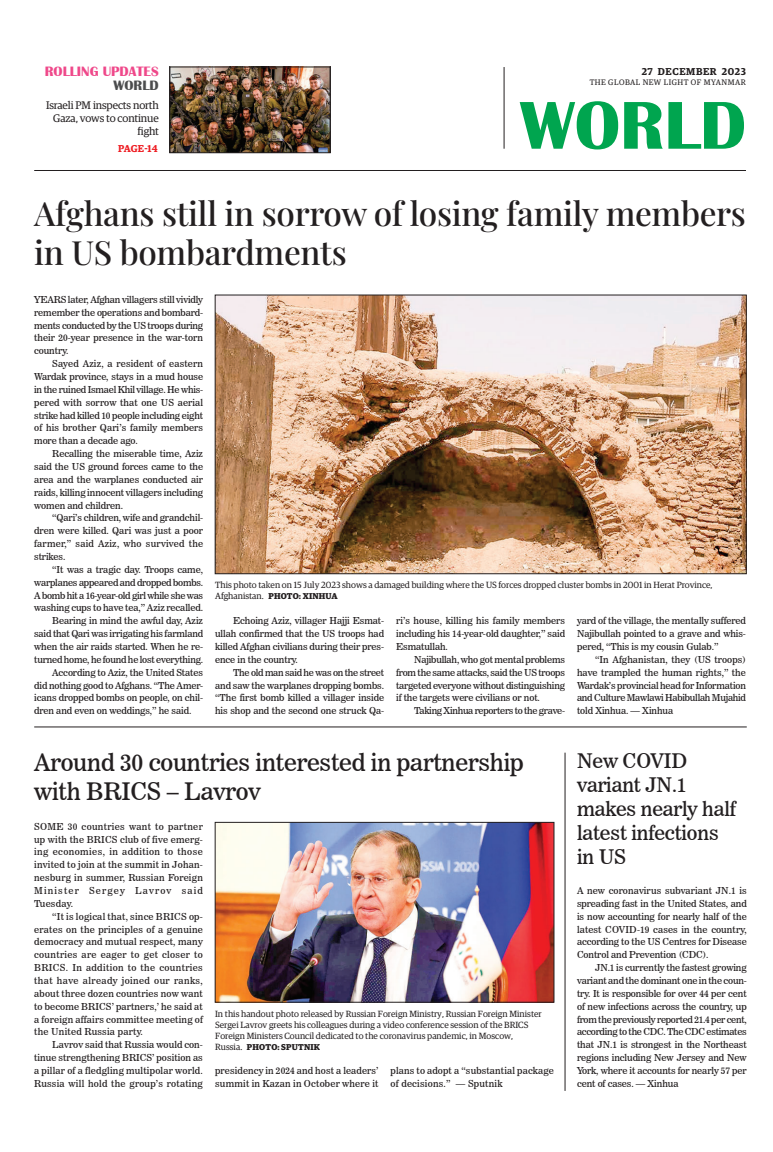
<style>
.page{position:relative;width:773px;height:1152px;background:#fff}
.page>*{position:absolute;margin:0;border:0;box-sizing:border-box;transform-origin:0 0}
.t1{font:700 70px "Britannic";color:#00a54f}
._2_Clm_Head{font:500 33.3px/40px "Playfair Display";letter-spacing:-.01em;color:#231f20}
._2_Clm_Head-2{font:24px/28.8px "News 706 BT Roman C";letter-spacing:-.01em;color:#231f20}
._2_Clm_Head-3{font:20px/24px "News 706 BT Roman C";letter-spacing:-.01em;color:#231f20}
.t2{font:700 14px "Britannic";color:#ef488a}
.t3{font:700 14px "Britannic";color:#4b4c4d}
._2_Clm_Head-4{font:11px/13.2px "Guardian Egyp";letter-spacing:-.01em;color:#231f20;text-align:right}
.t4{font:600 10px "Guardian Egyp";letter-spacing:.06em;color:#231f20}
.Spill_Style{font:600 10px "Guardian Egyp";letter-spacing:-.005em;color:#ee1d23}
._2nd_Body{font:9.5px/12.9px "News 706 BT Roman C";letter-spacing:-.01em;color:#231f20;text-align:justify}
.Normal_Para{font:9.5px/12.9px "News 706 BT Roman C";color:#231f20;text-align:justify}
._2nd_Body-2{font:9.5px/12.9px "News 706 BT Roman C";letter-spacing:.01em;color:#231f20}
._2nd_Body-3{font:9.5px "News 706 BT Roman C";letter-spacing:-.03em;color:#231f20}
.t5{font:9px/10.8px "Guardian Egyp";color:#231f20}
.t6{font:700 8.5px "Guardian Egyp";letter-spacing:.02em;color:#231f20}
.t7{font:8px "Guardian Egyp";letter-spacing:.06em;color:#231f20}
.s1{font-weight:700;font-size:8.5px}
.s2{font-weight:400;font-size:9px}
</style>
<div class="page">
<hr style="left:34px;top:170px;width:712px;height:1px;background:#231f20">
<hr style="left:504px;top:67px;width:1px;height:82px;background:#231f20">
<img style="left:172px;top:69px;width:156px;height:82px">
<div style="left:170px;top:67px;width:160px;height:86px;border:1px solid #231f20"></div>
<img style="left:217px;top:297px;width:527px;height:275px">
<div style="left:215px;top:295px;width:531px;height:279px;border:1px solid #231f20"></div>
<img style="left:217px;top:824px;width:335px;height:176px">
<div style="left:215px;top:822px;width:339px;height:180px;border:1px solid #231f20"></div>
<hr style="left:34px;top:727px;width:712px;height:1px;background:#231f20">
<hr style="left:564px;top:753px;width:1px;height:338px;background:#231f20">
<p class="t2" style="left:45px;top:64px;width:115px">ROLLING UPDATES</p>
<p class="t3" style="left:114px;top:78px;width:47px">WORLD</p>
<p class="_2_Clm_Head-4" style="left:46px;top:98px;width:114px">Israeli PM inspects north<br>Gaza, vows to continue fight</p>
<p class="Spill_Style" style="left:118px;top:141px;width:41px">PAGE-14</p>
<p class="t4" style="left:641px;top:64px;width:106px">27 DECEMBER 2023</p>
<p class="t7" style="left:589px;top:76px;width:158px">THE GLOBAL NEW LIGHT OF MYANMAR</p>
<h1 class="t1" style="left:520px;top:86px;width:227px">WORLD</h1>
<p class="_2_Clm_Head" style="left:34px;top:190px;width:713px">Afghans still in sorrow of losing family members in US bombardments</p>
<p class="Normal_Para" style="left:34px;top:293px;width:170px">YEARS later, Afghan villagers still vividly remember the operations and bombard&shy;ments conducted by the US troops during their 20-year presence in the war-torn country.</p>
<p class="_2nd_Body" style="left:34px;top:357px;width:170px;text-indent:18px">Sayed Aziz, a resident of eastern Wardak province, stays in a mud house in the ruined Ismael Khil village. He whis&shy;pered with sorrow that one US aerial strike had killed 10 people including eight of his brother Qari’s family members more than a decade ago.</p>
<p class="_2nd_Body" style="left:34px;top:447px;width:170px;text-indent:18px">Recalling the miserable time, Aziz said the US ground forces came to the area and the warplanes conducted air raids, killing innocent villagers including women and children.</p>
<p class="_2nd_Body" style="left:34px;top:512px;width:170px;text-indent:18px">“Qari’s children, wife and grandchil&shy;dren were killed. Qari was just a poor farmer,” said Aziz, who survived the strikes.</p>
<p class="_2nd_Body" style="left:34px;top:563px;width:170px;text-indent:18px">“It was a tragic day. Troops came, warplanes appeared and dropped bombs.<br>A bomb hit a 16-year-old girl while she was washing cups to have tea,” Aziz recalled.</p>
<p class="_2nd_Body" style="left:34px;top:614px;width:170px;text-indent:18px">Bearing in mind the awful day, Aziz said that Qari was irrigating his farmland when the air raids started. When he re&shy;turned home, he found he lost everything.</p>
<p class="_2nd_Body" style="left:34px;top:666px;width:170px;text-indent:18px">According to Aziz, the United States did nothing good to Afghans. “The Amer&shy;icans dropped bombs on people, on chil&shy;dren and even on weddings,” he said.</p>
<p class="t5" style="left:215px;top:579px;width:499px">This photo taken on 15 July 2023 shows a damaged building where the US forces dropped cluster bombs in 2001 in Herat Province,<br>Afghanistan. <span class="s1">PHOTO: XINHUA</span></p>
<p class="_2nd_Body" style="left:215px;top:614px;width:170px;text-indent:18px">Echoing Aziz, villager Hajji Esmat&shy;ullah confirmed that the US troops had killed Afghan civilians during their pres&shy;ence in the country.</p>
<p class="_2nd_Body" style="left:215px;top:666px;width:170px;text-indent:18px">The old man said he was on the street and saw the warplanes dropping bombs. “The first bomb killed a villager inside his shop and the second one struck Qa-</p>
<p class="_2nd_Body" style="left:396px;top:614px;width:170px">ri’s house, killing his family members including his 14-year-old daughter,” said Esmatullah.</p>
<p class="_2nd_Body" style="left:396px;top:653px;width:170px;text-indent:18px">Najibullah, who got mental problems from the same attacks, said the US troops targeted everyone without distinguishing if the targets were civilians or not.</p>
<p class="_2nd_Body-3" style="left:414px;top:705px;width:152px">Taking Xinhua reporters to the grave-</p>
<p class="_2nd_Body" style="left:577px;top:614px;width:170px">yard of the village, the mentally suffered Najibullah pointed to a grave and whis&shy;pered, “This is my cousin Gulab.”</p>
<p class="_2nd_Body" style="left:577px;top:653px;width:170px;text-indent:18px">“In Afghanistan, they (US troops) have trampled the human rights,” the Wardak’s provincial head for Information and Culture Mawlawi Habibullah Mujahid told Xinhua. — Xinhua</p>
<p class="_2_Clm_Head-2" style="left:34px;top:748px;width:491px">Around 30 countries interested in partnership with BRICS – Lavrov</p>
<p class="Normal_Para" style="left:34px;top:820px;width:170px">SOME 30 countries want to partner up with the BRICS club of five emerg&shy;ing economies, in addition to those invited to join at the summit in Johan&shy;nesburg in summer, Russian Foreign Minister Sergey Lavrov said Tuesday.</p>
<p class="_2nd_Body" style="left:34px;top:910px;width:170px;text-indent:18px">“It is logical that, since BRICS op&shy;erates on the principles of a genuine democracy and mutual respect, many countries are eager to get closer to BRICS. In addition to the countries that have already joined our ranks, about three dozen countries now want to become BRICS’ partners,’ he said at a foreign affairs committee meeting of the United Russia party.</p>
<p class="_2nd_Body" style="left:34px;top:1038px;width:170px;text-indent:18px">Lavrov said that Russia would con&shy;tinue strengthening BRICS’ position as a pillar of a fledgling multipolar world.<br>Russia will hold the group’s rotating</p>
<p class="t5" style="left:215px;top:1008px;width:328px">In this handout photo released by Russian Foreign Ministry, Russian Foreign Minister<br>Sergei Lavrov greets his colleagues during a video conference session of the BRICS<br>Foreign Ministers Council dedicated to the coronavirus pandemic, in Moscow,</p>
<p class="t6" style="left:215px;top:1040px;width:106px"><span class="s2">Russia.</span> PHOTO: SPUTNIK</p>
<p class="_2nd_Body-2" style="left:215px;top:1064px;width:165px">presidency in 2024 and host a leaders’ summit in Kazan in October where it</p>
<p class="_2nd_Body-2" style="left:390px;top:1064px;width:165px">plans to adopt a “substantial package of decisions.” — Sputnik</p>
<p class="_2_Clm_Head-3" style="left:577px;top:749px;width:160px">New COVID variant JN.1 makes nearly half latest infections</p>
<p class="_2_Clm_Head-3" style="left:577px;top:845px;width:51px">in US</p>
<p class="Normal_Para" style="left:577px;top:884px;width:171px">A new coronavirus subvariant JN.1 is spreading fast in the United States, and is now accounting for nearly half of the latest COVID-19 cases in the country, according to the US Centres for Disease Control and Prevention (CDC).</p>
<p class="_2nd_Body" style="left:577px;top:961px;width:171px;text-indent:18px">JN.1 is currently the fastest growing variant and the dominant one in the coun&shy;try. It is responsible for over 44 per cent of new infections across the country, up from the previously reported 21.4 per cent, according to the CDC. The CDC estimates that JN.1 is strongest in the Northeast regions including New Jersey and New York, where it accounts for nearly 57 per cent of cases. — Xinhua</p>
</div>
